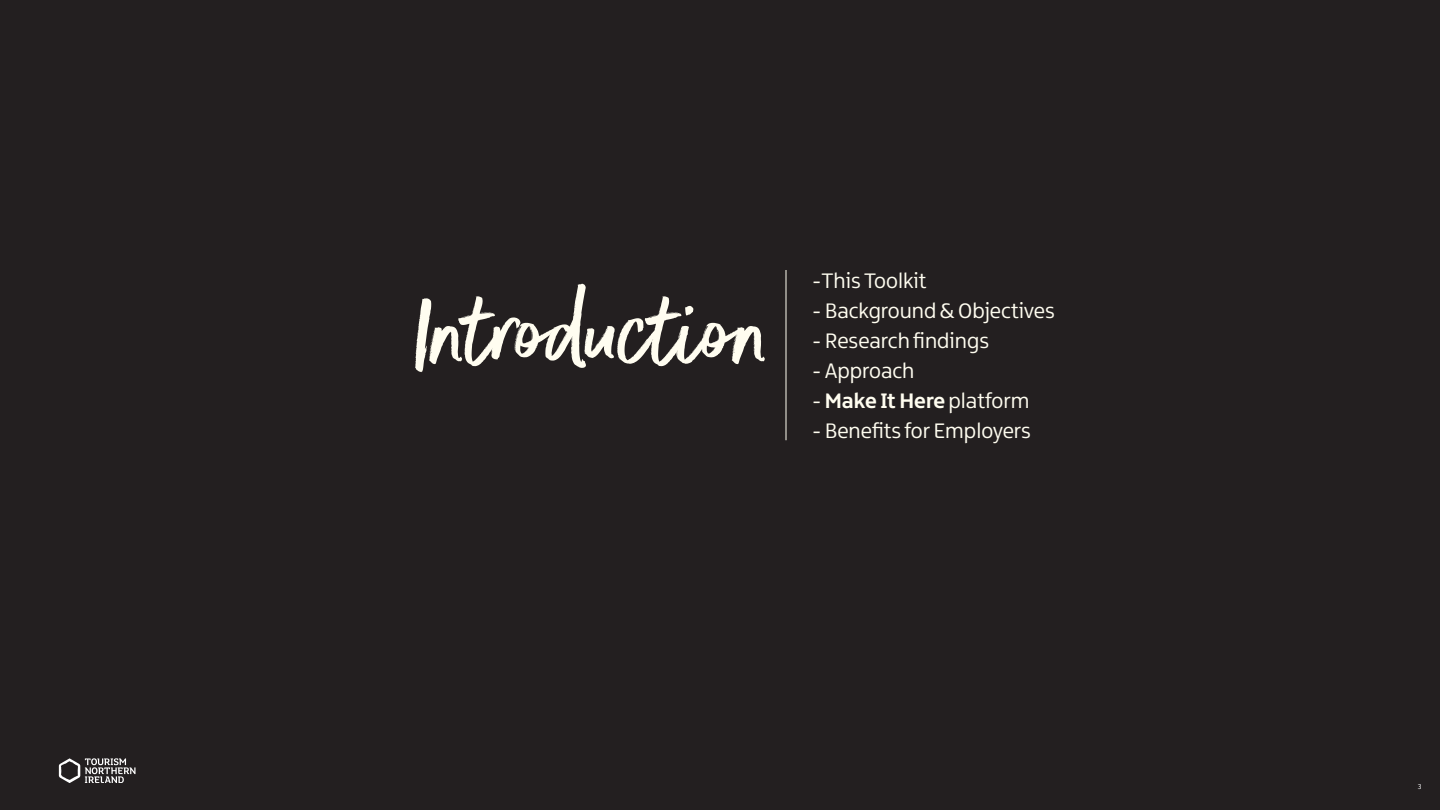
<style>
.page{position:relative;width:1440px;height:810px;background:#231f20}
.page>*{position:absolute;margin:0;border:0;box-sizing:border-box;transform-origin:0 0}
.t1{font:121.27px "Better Times";color:#fffdf0}
.t2{font:22.5px "Northern Ireland";color:#fffdf0}
.t3{font:700 22.5px "Northern Ireland";color:#fffdf0}
.t4{font:7.5px "Northern Ireland";color:#fff}
.s1{font-weight:400}
</style>
<div class="page">
<hr style="left:786px;top:270px;width:1px;height:170px;background:#fffdf0">
<svg style="left:59px;top:758px;width:77px;height:25px"></svg>
<p class="t1" style="left:413px;top:266px;width:359px">Introduction</p>
<p class="t2" style="left:812px;top:268px;width:116px">-This Toolkit</p>
<p class="t2" style="left:812px;top:298px;width:244px">- Background &amp; Objectives</p>
<p class="t2" style="left:812px;top:328px;width:179px">- Research findings</p>
<p class="t2" style="left:812px;top:358px;width:104px">- Approach</p>
<p class="t3" style="left:812px;top:386px;width:219px"><span class="s1">-</span> Make It Here <span class="s1">platform</span></p>
<p class="t2" style="left:812px;top:418px;width:220px">- Benefits for Employers</p>
<p class="t4" style="left:1418px;top:782px;width:5px">3</p>
</div>
